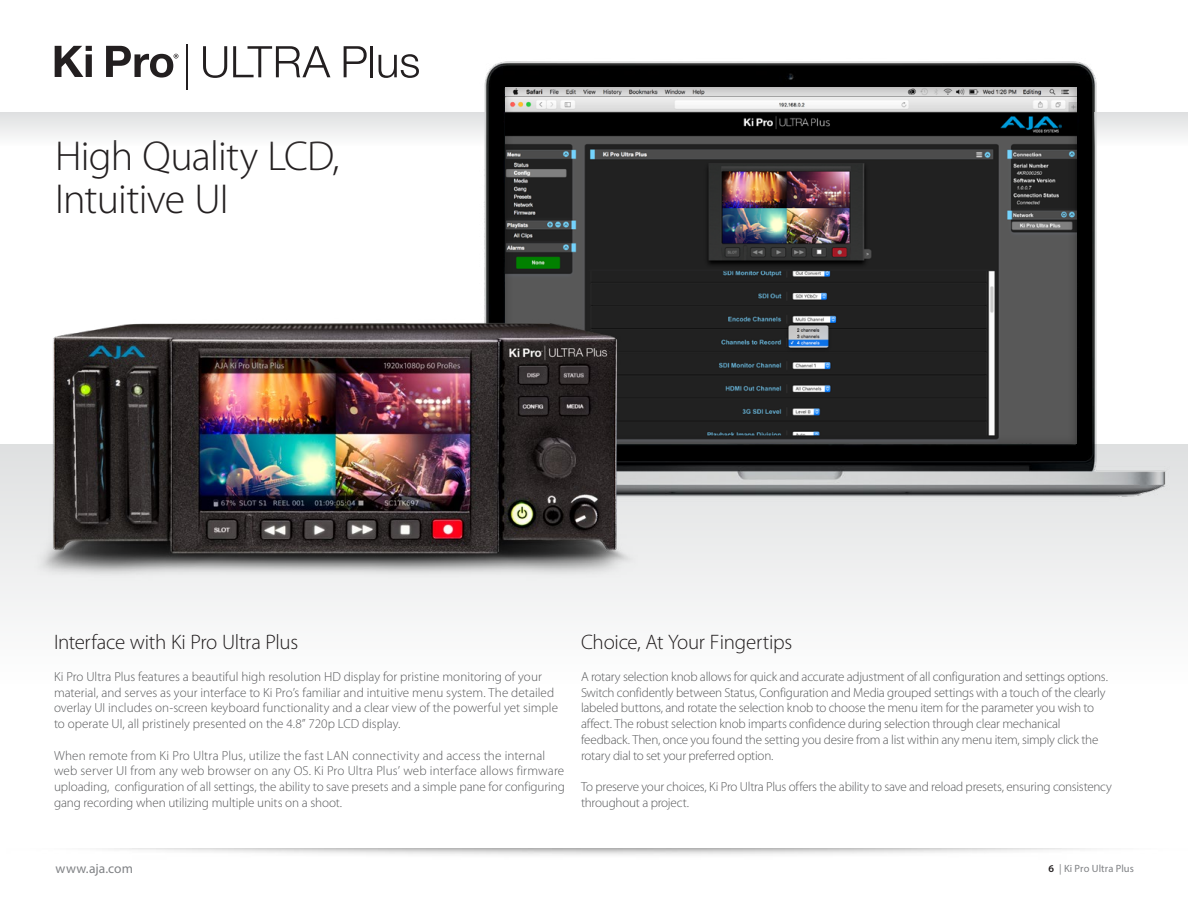
<style>
.page{position:relative;width:1188px;height:918px;background:#fff}
.page>*{position:absolute;margin:0;border:0;box-sizing:border-box;transform-origin:0 0}
.t1{font:300 42px/44px "Myriad Pro";letter-spacing:-.02em;color:#231f20}
.t2{font:300 21px "Myriad Pro";letter-spacing:-.015em;color:#231f20}
.t3{font:13.5px "Myriad Pro";letter-spacing:.005em;color:#808285}
.t4{font:300 13.2px/15.8px "Myriad Pro";letter-spacing:-.01em;color:#58595b}
.t5{font:10.5px "Myriad Pro";letter-spacing:.01em;color:#808285}
.s1{font-weight:600;color:#231f20}
</style>
<div class="page">
<svg style="left:55px;top:46px;width:37px;height:31px"></svg>
<hr style="left:187px;top:44px;width:1px;height:46px;background:#231f20">
<svg style="left:106px;top:46px;width:72px;height:32px"></svg>
<svg style="left:203px;top:46px;width:24px;height:32px"></svg>
<svg style="left:233px;top:46px;width:97px;height:31px"></svg>
<svg style="left:344px;top:46px;width:6px;height:31px"></svg>
<img style="left:350px;top:46px;width:747px;height:398px">
<div style="left:490px;top:76px;width:599px;height:368px;background:#231f20;opacity:.34"></div>
<div style="left:0;top:112px;width:486px;height:34px;background:linear-gradient(to bottom,#dedfe0,#fcfcfc)"></div>
<div style="left:1094px;top:112px;width:94px;height:34px;background:linear-gradient(to bottom,#dedfe0,#fbfcfc)"></div>
<svg style="left:0;top:444px;width:1188px;height:169px;fill:#eaebec"></svg>
<img style="left:0;top:308px;width:637px;height:289px">
<h1 class="t1" style="left:55px;top:134px;width:286px">High Quality LCD,<br>Intuitive UI</h1>
<h2 class="t2" style="left:54px;top:631px;width:246px">Interface with Ki Pro Ultra Plus</h2>
<p class="t4" style="left:54px;top:669px;width:506px">Ki Pro Ultra Plus features a beautiful high resolution HD display for pristine monitoring of your material, and serves as your interface to Ki Pro’s familiar and intuitive menu system. The detailed overlay UI includes on-screen keyboard functionality and a clear view of the powerful yet simple to operate UI, all pristinely presented on the 4.8” 720p LCD display.</p>
<p class="t4" style="left:54px;top:748px;width:513px">When remote from Ki Pro Ultra Plus, utilize the fast LAN connectivity and access the internal web server UI from any web browser on any OS. Ki Pro Ultra Plus’ web interface allows firmware uploading, configuration of all settings, the ability to save presets and a simple pane for configuring gang recording when utilizing multiple units on a shoot.</p>
<h2 class="t2" style="left:581px;top:631px;width:213px">Choice, At Your Fingertips</h2>
<p class="t4" style="left:581px;top:669px;width:529px">A rotary selection knob allows for quick and accurate adjustment of all configuration and settings options.<br>Switch confidently between Status, Configuration and Media grouped settings with a touch of the clearly labeled buttons, and rotate the selection knob to choose the menu item for the parameter you wish to affect. The robust selection knob imparts confidence during selection through clear mechanical feedback. Then, once you found the setting you desire from a list within any menu item, simply click the rotary dial to set your preferred option.</p>
<p class="t4" style="left:581px;top:779px;width:533px">To preserve your choices, Ki Pro Ultra Plus offers the ability to save and reload presets, ensuring consistency throughout a project.</p>
<p class="t3" style="left:56px;top:860px;width:79px">www.aja.com</p>
<p class="t5" style="left:1048px;top:862px;width:87px"><span class="s1">6</span> | Ki Pro Ultra Plus</p>
</div>
